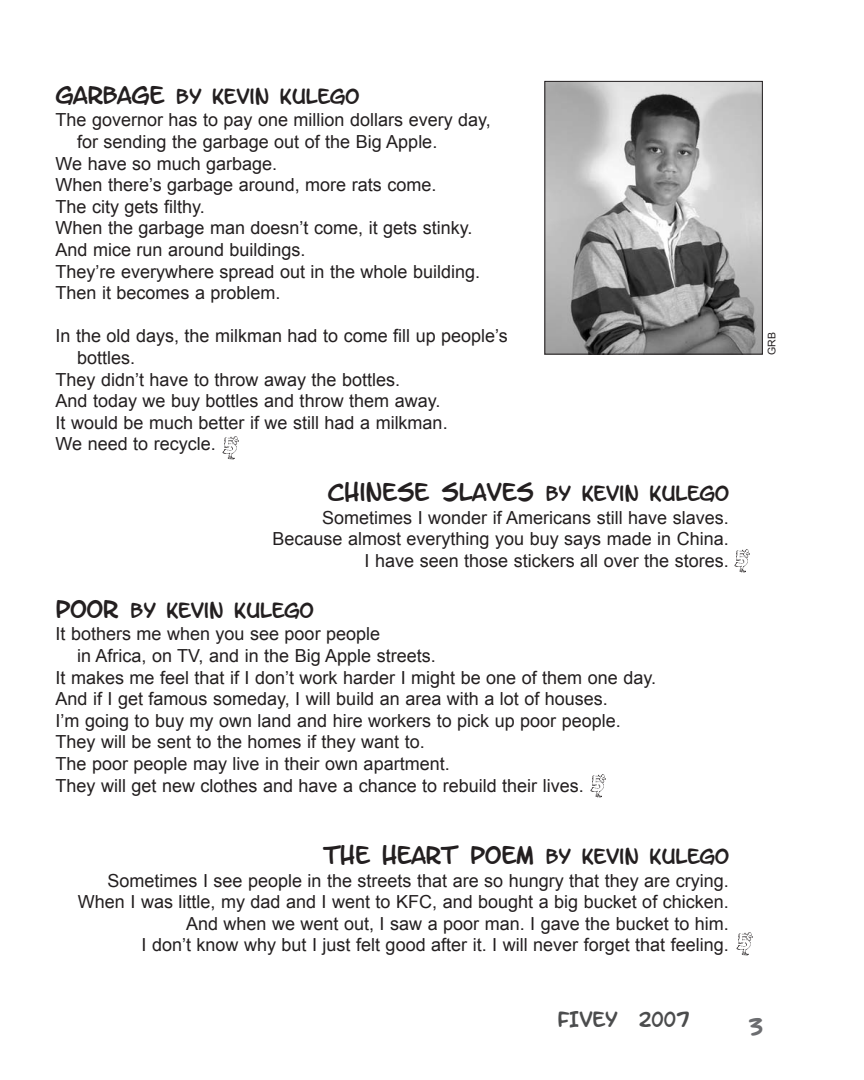
<style>
.page{position:relative;width:864px;height:1080px;background:#fff}
.page>*{position:absolute;margin:0;border:0;box-sizing:border-box;transform-origin:0 0}
.t1{font:21px "Letter O Matic";color:#231f20}
.t2{font:21px "Letter O Matic";color:#6c6d70}
.t3{font:18px/21.6px "Arial";color:#231f20;text-align:right}
.t4{font:18px "Letter O Matic";color:#231f20}
.t5{font:18px "Letter O Matic";color:#4b4c4d}
.t6{font:10.5px "Arial";color:#231f20}
.s1{font-size:21px}
.s2{font-size:18px}
</style>
<div class="page">
<img style="left:546px;top:83px;width:215px;height:270px">
<div style="left:544px;top:81px;width:219px;height:274px;border:1px solid #231f20"></div>
<img style="left:223px;top:436px;width:16px;height:24px">
<img style="left:734px;top:549px;width:16px;height:24px">
<img style="left:590px;top:774px;width:16px;height:24px">
<img style="left:736px;top:932px;width:16px;height:24px">
<p class="t4" style="left:56px;top:86px;width:305px"><span class="s1">GARBAGE</span> BY KEVIN KULEGO</p>
<p class="t3" style="left:55px;top:109px;width:437px">The governor has to pay one million dollars every day,</p>
<p class="t3" style="left:77px;top:131px;width:362px">for sending the garbage out of the Big Apple.</p>
<p class="t3" style="left:55px;top:153px;width:223px">We have so much garbage.</p>
<p class="t3" style="left:55px;top:174px;width:382px">When there’s garbage around, more rats come.</p>
<p class="t3" style="left:55px;top:196px;width:151px">The city gets filthy.</p>
<p class="t3" style="left:55px;top:217px;width:418px">When the garbage man doesn’t come, it gets stinky.</p>
<p class="t3" style="left:55px;top:239px;width:252px">And mice run around buildings.</p>
<p class="t3" style="left:55px;top:261px;width:426px">They’re everywhere spread out in the whole building.</p>
<p class="t3" style="left:55px;top:282px;width:227px">Then it becomes a problem.</p>
<p class="t3" style="left:55px;top:325px;width:454px">In the old days, the milkman had to come fill up people’s</p>
<p class="t3" style="left:77px;top:347px;width:60px">bottles.</p>
<p class="t3" style="left:55px;top:369px;width:346px">They didn’t have to throw away the bottles.</p>
<p class="t3" style="left:55px;top:390px;width:386px">And today we buy bottles and throw them away.</p>
<p class="t3" style="left:55px;top:412px;width:394px">It would be much better if we still had a milkman.</p>
<p class="t3" style="left:55px;top:433px;width:162px">We need to recycle.</p>
<p class="t1" style="left:328px;top:480px;width:403px">CHINESE SLAVES <span class="s2">BY KEVIN KULEGO</span></p>
<p class="t3" style="left:273px;top:507px;width:458px">Sometimes I wonder if Americans still have slaves.<br>Because almost everything you buy says made in China.<br>I have seen those stickers all over the stores.</p>
<p class="t4" style="left:56px;top:600px;width:260px"><span class="s1">POOR</span> BY KEVIN KULEGO</p>
<p class="t3" style="left:56px;top:623px;width:326px">It bothers me when you see poor people</p>
<p class="t3" style="left:77px;top:645px;width:360px">in Africa, on TV, and in the Big Apple streets.</p>
<p class="t3" style="left:56px;top:667px;width:602px">It makes me feel that if I don’t work harder I might be one of them one day.</p>
<p class="t3" style="left:56px;top:688px;width:554px">And if I get famous someday, I will build an area with a lot of houses.</p>
<p class="t3" style="left:56px;top:710px;width:567px">I’m going to buy my own land and hire workers to pick up poor people.</p>
<p class="t3" style="left:56px;top:731px;width:371px">They will be sent to the homes if they want to.</p>
<p class="t3" style="left:56px;top:753px;width:396px">The poor people may live in their own apartment.</p>
<p class="t3" style="left:56px;top:775px;width:530px">They will get new clothes and have a chance to rebuild their lives.</p>
<p class="t4" style="left:323px;top:846px;width:407px"><span class="s1">THE HEART POEM</span> BY KEVIN KULEGO</p>
<p class="t3" style="left:78px;top:870px;width:652px">Sometimes I see people in the streets that are so hungry that they are crying.<br>When I was little, my dad and I went to KFC, and bought a big bucket of chicken.<br>And when we went out, I saw a poor man. I gave the bucket to him.<br>I don’t know why but I just felt good after it. I will never forget that feeling.</p>
<p class="t6" style="left:766px;top:355px;width:24px;rotate:-90deg">GRB</p>
<p class="t5" style="left:557px;top:1009px;width:134px">FIVEY 2007</p>
<p class="t2" style="left:748px;top:1015px;width:16px">3</p>
</div>
